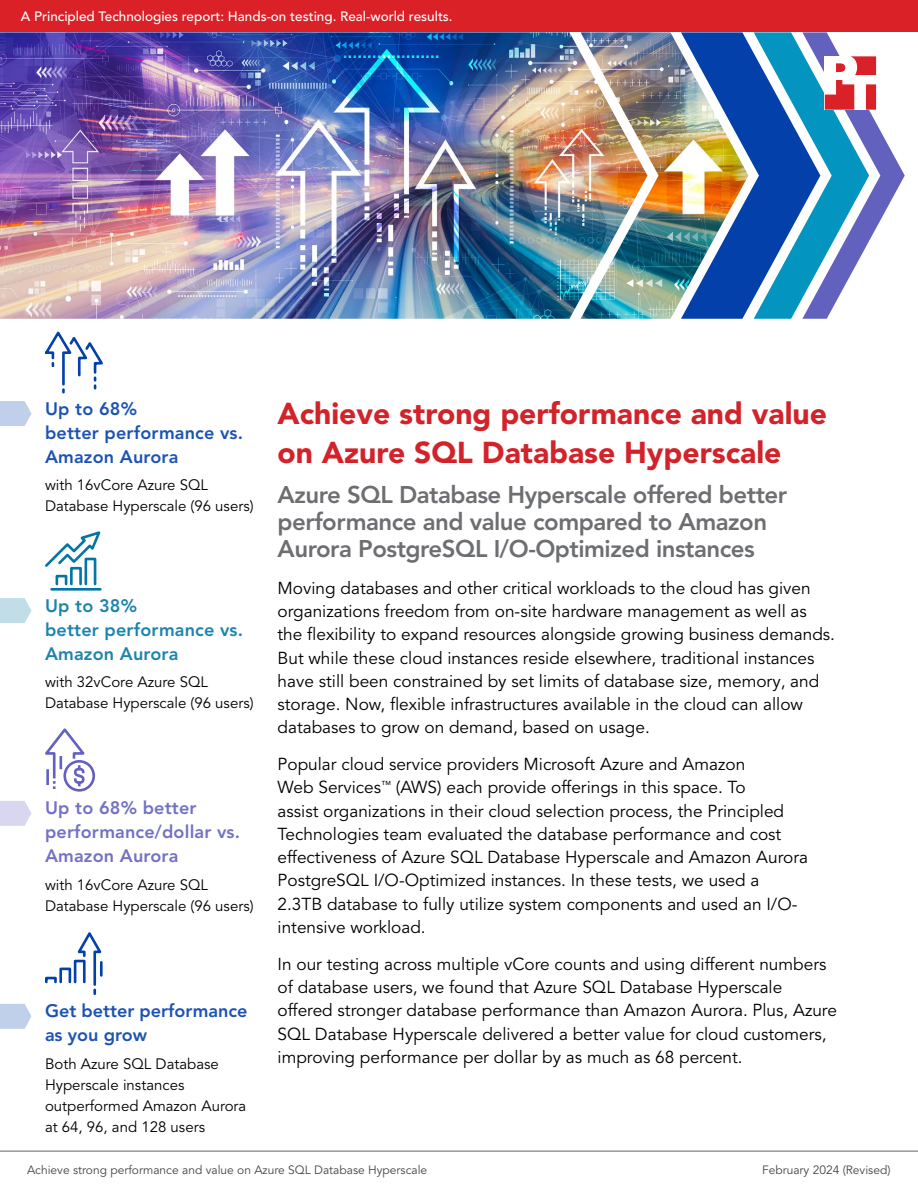
<style>
.page{position:relative;width:918px;height:1188px;background:#fff}
.page>*{position:absolute;margin:0;border:0;box-sizing:border-box;transform-origin:0 0}
.H1_-_Title{font:900 30px/39px "Avenir LT Pro";color:#d2232a}
.H2_-_Subtitle{font:800 24px/27px "Avenir LT Pro";letter-spacing:-.02em;color:#6d6e71}
.t1{font:800 18px/24px "Avenir LT Pro";letter-spacing:.01em;color:#1c53b3}
.Claim_text{font:800 18px/24px "Avenir LT Pro";letter-spacing:.01em;color:#7271c5}
.t2{font:800 18px/24px "Avenir LT Pro";letter-spacing:.01em;color:#1c84ad}
.First_Page_Body{font:17.25px/23.2px "Avenir LT Pro";color:#000}
.Claim_text-2{font:15px/21px "Avenir LT Pro";color:#000}
.t3{font:500 13.5px "Avenir LT Pro";color:#fff}
.t4{font:12px "Avenir LT Pro";color:#464547}
</style>
<div class="page">
<img style="left:0;top:32px;width:681px;height:287px">
<svg style="left:0;top:598px;width:31px;height:25px"></svg>
<svg style="left:45px;top:531px;width:57px;height:60px"></svg>
<svg style="left:0;top:401px;width:31px;height:25px"></svg>
<svg style="left:45px;top:331px;width:58px;height:63px"></svg>
<svg style="left:0;top:801px;width:31px;height:25px"></svg>
<div style="left:63px;top:760px;width:32px;height:32px;border:3px solid #6261be;border-radius:50%"></div>
<svg style="left:45px;top:728px;width:44px;height:64px"></svg>
<svg style="left:0;top:1004px;width:31px;height:25px"></svg>
<svg style="left:45px;top:932px;width:58px;height:63px"></svg>
<hr style="left:0;top:1151px;width:918px;height:1px;background:#616264">
<div style="left:0;top:0;width:918px;height:32px;background:#da2128"></div>
<svg style="left:681px;top:32px;width:224px;height:287px"></svg>
<p class="t3" style="left:21px;top:9px;width:433px">A Principled Technologies report: Hands-on testing. Real-world results.</p>
<h1 class="H1_-_Title" style="left:278px;top:394px;width:551px">Achieve strong performance and value on Azure SQL Database Hyperscale</h1>
<h2 class="H2_-_Subtitle" style="left:278px;top:482px;width:511px">Azure SQL Database Hyperscale offered better performance and value compared to Amazon<br>Aurora PostgreSQL I/O-Optimized instances</h2>
<p class="First_Page_Body" style="left:278px;top:577px;width:559px">Moving databases and other critical workloads to the cloud has given organizations freedom from on-site hardware management as well as the flexibility to expand resources alongside growing business demands.<br>But while these cloud instances reside elsewhere, traditional instances have still been constrained by set limits of database size, memory, and storage. Now, flexible infrastructures available in the cloud can allow databases to grow on demand, based on usage.</p>
<p class="First_Page_Body" style="left:278px;top:753px;width:532px">Popular cloud service providers Microsoft Azure and Amazon<br>Web Services<sup>™</sup> (AWS) each provide offerings in this space. To<br>assist organizations in their cloud selection process, the Principled Technologies team evaluated the database performance and cost effectiveness of Azure SQL Database Hyperscale and Amazon Aurora PostgreSQL I/O-Optimized instances. In these tests, we used a 2.3TB database to fully utilize system components and used an I/O&shy;intensive workload.</p>
<p class="First_Page_Body" style="left:278px;top:952px;width:561px">In our testing across multiple vCore counts and using different numbers of database users, we found that Azure SQL Database Hyperscale offered stronger database performance than Amazon Aurora. Plus, Azure SQL Database Hyperscale delivered a better value for cloud customers, improving performance per dollar by as much as 68 percent.</p>
<h3 class="t1" style="left:45px;top:397px;width:200px">Up to 68%<br>better performance vs.<br>Amazon Aurora</h3>
<p class="Claim_text-2" style="left:45px;top:475px;width:210px">with 16vCore Azure SQL<br>Database Hyperscale (96 users)</p>
<h3 class="t2" style="left:45px;top:594px;width:200px">Up to 38%<br>better performance vs.<br>Amazon Aurora</h3>
<p class="Claim_text-2" style="left:45px;top:672px;width:210px">with 32vCore Azure SQL<br>Database Hyperscale (96 users)</p>
<p class="Claim_text" style="left:45px;top:796px;width:197px">Up to 68% better performance/dollar vs.<br>Amazon Aurora</p>
<p class="Claim_text-2" style="left:45px;top:875px;width:210px">with 16vCore Azure SQL<br>Database Hyperscale (96 users)</p>
<h3 class="t1" style="left:45px;top:999px;width:204px">Get better performance as you grow</h3>
<p class="Claim_text-2" style="left:45px;top:1054px;width:203px">Both Azure SQL Database<br>Hyperscale instances outperformed Amazon Aurora at 64, 96, and 128 users</p>
<p class="t4" style="left:27px;top:1163px;width:402px">Achieve strong performance and value on Azure SQL Database Hyperscale</p>
<p class="t4" style="left:762px;top:1162px;width:130px">February 2024 (Revised)</p>
</div>
